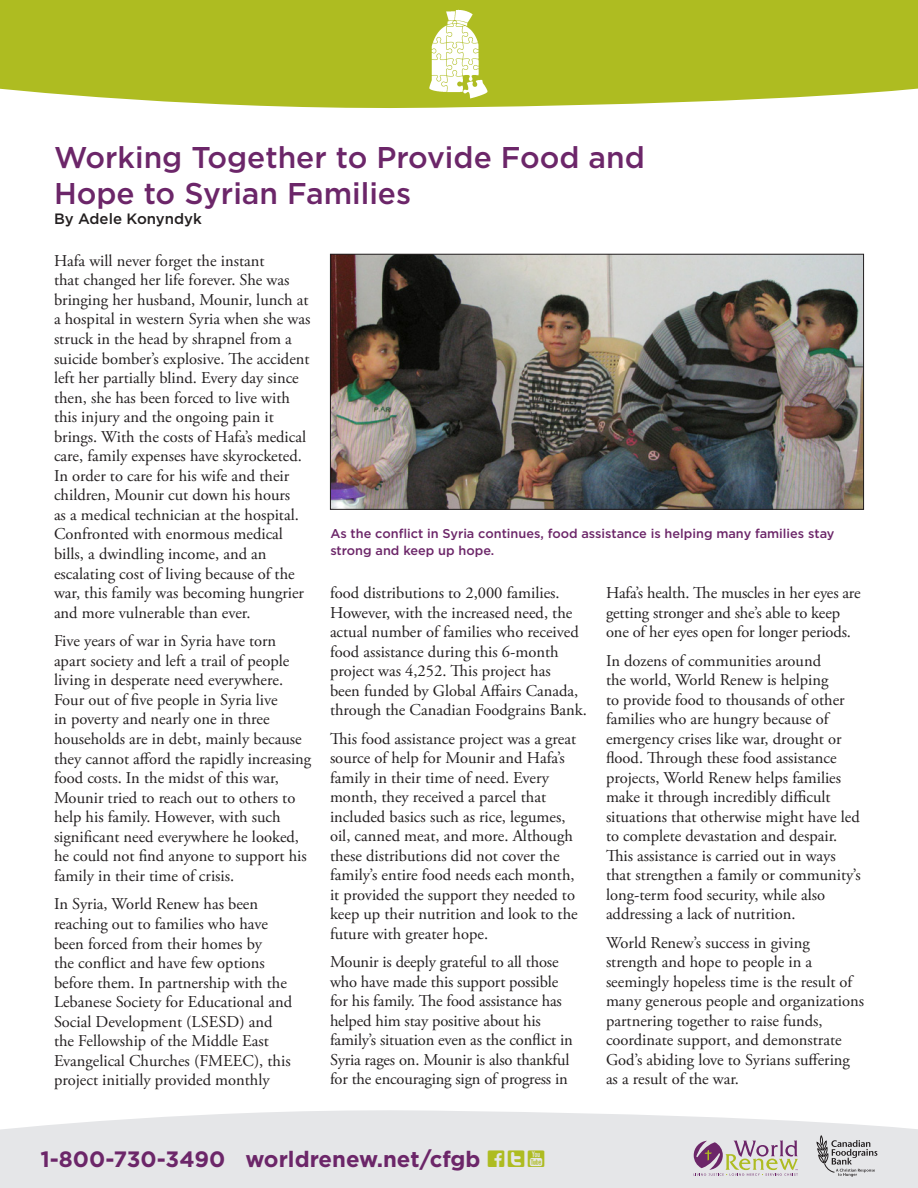
<style>
.page{position:relative;width:918px;height:1188px;background:#fff}
.page>*{position:absolute;margin:0;border:0;box-sizing:border-box;transform-origin:0 0}
.Bodytext{font:500 30px/36px "Gotham";color:#6c2669}
.t1{font:700 22.2px "Gotham";color:#6c2669}
.Bodytext-2{font:16.5px/19.5px "Adobe Garamond Pro";color:#231f20}
.Bodytext-3{font:500 15px "Gotham";color:#231f20}
.t2{font:500 12.75px/16.5px "Gotham";color:#6c2669}
.s1{font-family:"Social Icons Pro Set 1 Rounded";font-weight:400;font-size:24px;color:#aebc21}
</style>
<div class="page">
<div style="left:0;top:0;width:918px;height:108px;background:#aebc21"></div>
<svg style="left:0;top:1110px;width:918px;height:78px;background:#e7e8ea"></svg>
<svg style="left:816px;top:1135px;width:61px;height:42px;background:#c0c0c2"></svg>
<svg style="left:694px;top:1140px;width:104px;height:36px;background:#c3b4b6"></svg>
<img style="left:332px;top:256px;width:530px;height:252px">
<div style="left:330px;top:254px;width:534px;height:256px;border:1px solid #231f20"></div>
<img style="left:428px;top:9px;width:62px;height:90px">
<p class="Bodytext" style="left:54px;top:139px;width:592px">Working Together to Provide Food and<br>Hope to Syrian Families</p>
<p class="Bodytext-3" style="left:54px;top:209px;width:149px">By Adele Konyndyk</p>
<p class="Bodytext-2" style="left:54px;top:251px;width:258px">Hafa will never forget the instant<br>that changed her life forever. She was bringing her husband, Mounir, lunch at a hospital in western Syria when she was struck in the head by shrapnel from a suicide bomber’s explosive. The accident left her partially blind. Every day since then, she has been forced to live with this injury and the ongoing pain it brings. With the costs of Hafa’s medical care, family expenses have skyrocketed.<br>In order to care for his wife and their children, Mounir cut down his hours<br>as a medical technician at the hospital.<br>Confronted with enormous medical bills, a dwindling income, and an escalating cost of living because of the war, this family was becoming hungrier and more vulnerable than ever.</p>
<p class="Bodytext-2" style="left:54px;top:632px;width:259px">Five years of war in Syria have torn apart society and left a trail of people living in desperate need everywhere.<br>Four out of five people in Syria live<br>in poverty and nearly one in three households are in debt, mainly because they cannot afford the rapidly increasing food costs. In the midst of this war, Mounir tried to reach out to others to help his family. However, with such significant need everywhere he looked, he could not find anyone to support his family in their time of crisis.</p>
<p class="Bodytext-2" style="left:54px;top:895px;width:240px">In Syria, World Renew has been reaching out to families who have been forced from their homes by<br>the conflict and have few options before them. In partnership with the Lebanese Society for Educational and Social Development (LSESD) and the Fellowship of the Middle East Evangelical Churches (FMEEC), this project initially provided monthly</p>
<p class="t2" style="left:330px;top:526px;width:506px">As the conflict in Syria continues, food assistance is helping many families stay strong and keep up hope.</p>
<p class="Bodytext-2" style="left:330px;top:584px;width:258px">food distributions to 2,000 families.<br>However, with the increased need, the actual number of families who received food assistance during this 6-month project was 4,252. This project has<br>been funded by Global Affairs Canada, through the Canadian Foodgrains Bank.</p>
<p class="Bodytext-2" style="left:330px;top:730px;width:249px">This food assistance project was a great source of help for Mounir and Hafa’s family in their time of need. Every month, they received a parcel that included basics such as rice, legumes, oil, canned meat, and more. Although these distributions did not cover the family’s entire food needs each month, it provided the support they needed to keep up their nutrition and look to the future with greater hope.</p>
<p class="Bodytext-2" style="left:330px;top:953px;width:244px">Mounir is deeply grateful to all those who have made this support possible for his family. The food assistance has helped him stay positive about his family’s situation even as the conflict in Syria rages on. Mounir is also thankful for the encouraging sign of progress in</p>
<p class="Bodytext-2" style="left:606px;top:584px;width:256px">Hafa’s health. The muscles in her eyes are getting stronger and she’s able to keep one of her eyes open for longer periods.</p>
<p class="Bodytext-2" style="left:606px;top:652px;width:256px">In dozens of communities around<br>the world, World Renew is helping<br>to provide food to thousands of other families who are hungry because of emergency crises like war, drought or flood. Through these food assistance projects, World Renew helps families make it through incredibly difficult situations that otherwise might have led to complete devastation and despair.<br>This assistance is carried out in ways that strengthen a family or community’s long-term food security, while also addressing a lack of nutrition.</p>
<p class="Bodytext-2" style="left:606px;top:934px;width:260px">World Renew’s success in giving strength and hope to people in a seemingly hopeless time is the result of many generous people and organizations partnering together to raise funds, coordinate support, and demonstrate God’s abiding love to Syrians suffering as a result of the war.</p>
<p class="t1" style="left:40px;top:1144px;width:506px">1-800-730-3490 worldrenew.net/cfgb <span class="s1">ftY</span></p>
</div>
